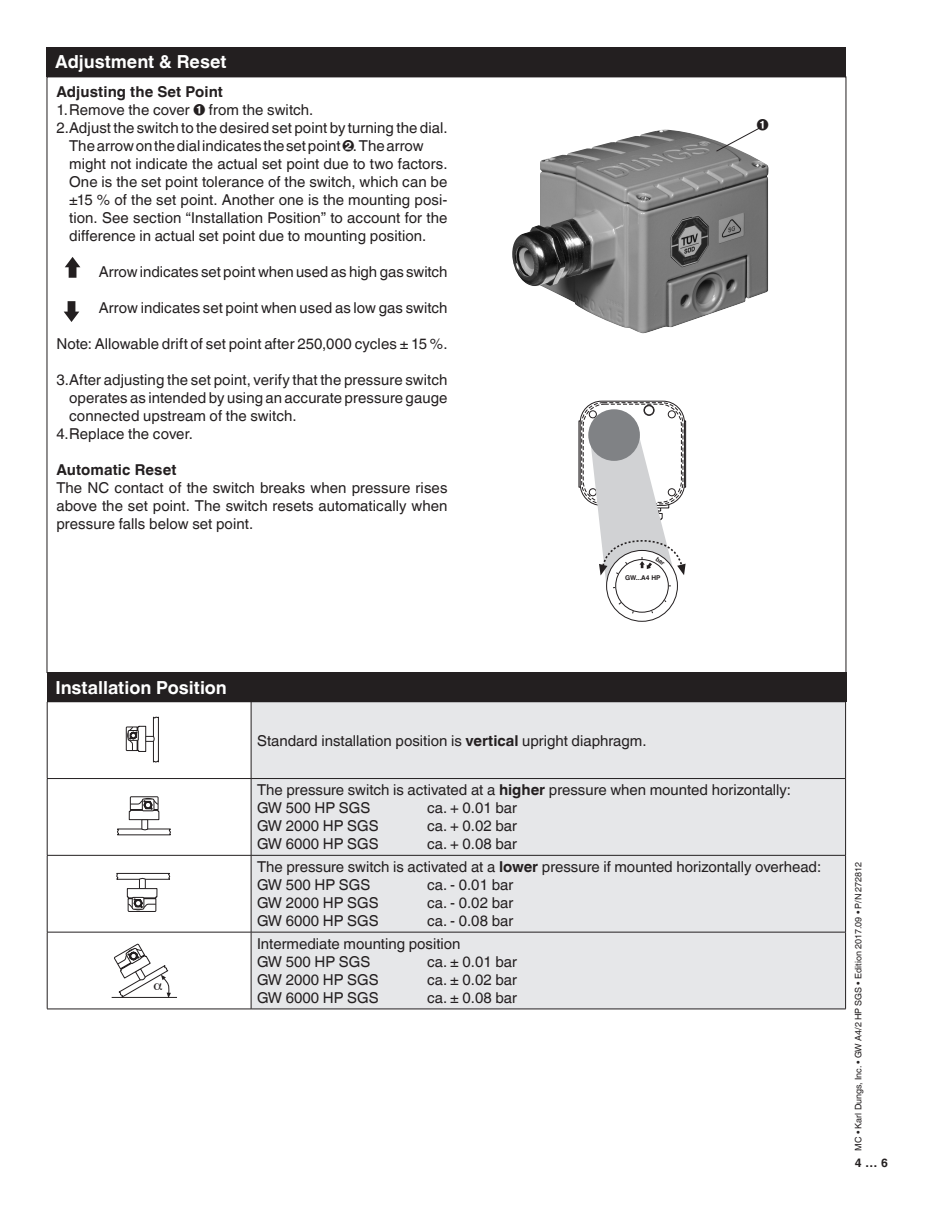
<style>
.page{position:relative;width:944px;height:1214px;background:#fff}
.page>*{position:absolute;margin:0;border:0;box-sizing:border-box;transform-origin:0 0}
.Überschrift_12_Pt_fe{font:700 18px "Helvetica World";color:#fff}
.Text_8_Pt_Blocksatz{font:15px/18px "Helvetica World";letter-spacing:.005em;color:#231f20;text-align:justify}
._10p-leicht{font:15px "Helvetica World";color:#231f20}
.Text_8_Pt_Blocksatz-2{font:700 15px "Helvetica World";letter-spacing:.005em;color:#231f20}
.t1{font:700 12px "Helvetica World";color:#231f20}
.t2{font:9px "Helvetica World";color:#231f20}
.t3{font:700 6.6px "Helvetica World";color:#231f20}
.s1{font-weight:700}
</style>
<div class="page">
<svg style="left:48px;top:702px;width:203px;height:306px"></svg>
<div style="left:252px;top:702px;width:593px;height:306px;background:#e6e7e9"></div>
<hr style="left:47px;top:702px;width:1px;height:76px;background:#231f20">
<hr style="left:251px;top:702px;width:1px;height:76px;background:#231f20">
<hr style="left:845px;top:702px;width:1px;height:76px;background:#231f20">
<hr style="left:47px;top:778px;width:204px;height:1px;background:#231f20">
<hr style="left:47px;top:778px;width:1px;height:77px;background:#231f20">
<hr style="left:251px;top:778px;width:594px;height:1px;background:#231f20">
<hr style="left:251px;top:778px;width:1px;height:77px;background:#231f20">
<hr style="left:845px;top:778px;width:1px;height:77px;background:#231f20">
<hr style="left:47px;top:855px;width:204px;height:1px;background:#231f20">
<hr style="left:47px;top:855px;width:1px;height:77px;background:#231f20">
<hr style="left:251px;top:855px;width:594px;height:1px;background:#231f20">
<hr style="left:251px;top:855px;width:1px;height:77px;background:#231f20">
<hr style="left:845px;top:855px;width:1px;height:77px;background:#231f20">
<hr style="left:47px;top:932px;width:204px;height:1px;background:#231f20">
<hr style="left:47px;top:932px;width:1px;height:76px;background:#231f20">
<hr style="left:251px;top:932px;width:594px;height:1px;background:#231f20">
<hr style="left:251px;top:932px;width:1px;height:76px;background:#231f20">
<hr style="left:845px;top:932px;width:1px;height:76px;background:#231f20">
<hr style="left:47px;top:1008px;width:204px;height:1px;background:#231f20">
<hr style="left:251px;top:1008px;width:594px;height:1px;background:#231f20">
<svg style="left:126px;top:716px;width:33px;height:46px"></svg>
<svg style="left:116px;top:796px;width:55px;height:39px"></svg>
<svg style="left:116px;top:873px;width:55px;height:39px"></svg>
<div style="left:47px;top:672px;width:799px;height:30px;background:#231f20"></div>
<div style="left:682px;top:420px;width:4px;height:67px;border:1px solid #231f20"></div>
<svg style="left:65px;top:257px;width:15px;height:21px"></svg>
<svg style="left:64px;top:301px;width:15px;height:21px"></svg>
<div style="left:47px;top:47px;width:799px;height:30px;background:#231f20"></div>
<img style="left:512px;top:130px;width:256px;height:204px">
<svg style="left:213px;top:702px;width:7px;height:2px"></svg>
<svg style="left:224px;top:821px;width:8px;height:7px"></svg>
<svg style="left:111px;top:943px;width:67px;height:55px"></svg>
<svg style="left:148px;top:846px;width:9px;height:6px"></svg>
<svg style="left:716px;top:126px;width:52px;height:26px"></svg>
<svg style="left:581px;top:402px;width:104px;height:212px"></svg>
<p class="Überschrift_12_Pt_fe" style="left:55px;top:51px;width:172px">Adjustment &amp; Reset</p>
<p class="Text_8_Pt_Blocksatz-2" style="left:56px;top:83px;width:168px">Adjusting the Set Point</p>
<p class="Text_8_Pt_Blocksatz" style="left:56px;top:101px;width:135px">1.Remove the cover</p>
<p class="Text_8_Pt_Blocksatz" style="left:209px;top:101px;width:106px">from the switch.</p>
<p class="Text_8_Pt_Blocksatz" style="left:56px;top:119px;width:392px">2.Adjust the switch to the desired set point by turning the dial.</p>
<p class="Text_8_Pt_Blocksatz" style="left:69px;top:137px;width:380px;text-align:left">The arrow on the dial indicates the set point . The arrow might not indicate the actual set point due to two factors.<br>One is the set point tolerance of the switch, which can be ±15 % of the set point. Another one is the mounting posi&shy;tion. See section “Installation Position” to account for the difference in actual set point due to mounting position.</p>
<p class="Text_8_Pt_Blocksatz" style="left:99px;top:263px;width:350px">Arrow indicates set point when used as high gas switch</p>
<p class="Text_8_Pt_Blocksatz" style="left:99px;top:299px;width:350px">Arrow indicates set point when used as low gas switch</p>
<p class="Text_8_Pt_Blocksatz" style="left:56px;top:335px;width:392px">Note: Allowable drift of set point after 250,000 cycles ± 15 %.</p>
<p class="Text_8_Pt_Blocksatz" style="left:69px;top:371px;width:380px;text-indent:-13px">3.After adjusting the set point, verify that the pressure switch operates as intended by using an accurate pressure gauge connected upstream of the switch.</p>
<p class="Text_8_Pt_Blocksatz" style="left:56px;top:425px;width:138px">4.Replace the cover.</p>
<p class="Text_8_Pt_Blocksatz-2" style="left:56px;top:461px;width:122px">Automatic Reset</p>
<p class="Text_8_Pt_Blocksatz" style="left:56px;top:479px;width:392px">The NC contact of the switch breaks when pressure rises above the set point. The switch resets automatically when pressure falls below set point.</p>
<p class="t3" style="left:625px;top:573px;width:37px">GW...A4 HP</p>
<p class="Überschrift_12_Pt_fe" style="left:55px;top:677px;width:173px">Installation Position</p>
<p class="_10p-leicht" style="left:257px;top:731px;width:391px">Standard installation position is <span class="s1">vertical</span> upright diaphragm.</p>
<p class="_10p-leicht" style="left:257px;top:781px;width:535px">The pressure switch is activated at a <span class="s1">higher</span> pressure when mounted horizontally:</p>
<p class="_10p-leicht" style="left:257px;top:799px;width:115px">GW 500 HP SGS</p>
<p class="_10p-leicht" style="left:427px;top:799px;width:91px">ca. + 0.01 bar</p>
<p class="_10p-leicht" style="left:257px;top:817px;width:123px">GW 2000 HP SGS</p>
<p class="_10p-leicht" style="left:427px;top:817px;width:91px">ca. + 0.02 bar</p>
<p class="_10p-leicht" style="left:257px;top:835px;width:123px">GW 6000 HP SGS</p>
<p class="_10p-leicht" style="left:427px;top:835px;width:91px">ca. + 0.08 bar</p>
<p class="_10p-leicht" style="left:257px;top:858px;width:565px">The pressure switch is activated at a <span class="s1">lower</span> pressure if mounted horizontally overhead:</p>
<p class="_10p-leicht" style="left:257px;top:876px;width:115px">GW 500 HP SGS</p>
<p class="_10p-leicht" style="left:427px;top:876px;width:87px">ca. - 0.01 bar</p>
<p class="_10p-leicht" style="left:257px;top:894px;width:123px">GW 2000 HP SGS</p>
<p class="_10p-leicht" style="left:427px;top:894px;width:87px">ca. - 0.02 bar</p>
<p class="_10p-leicht" style="left:257px;top:912px;width:123px">GW 6000 HP SGS</p>
<p class="_10p-leicht" style="left:427px;top:912px;width:87px">ca. - 0.08 bar</p>
<p class="_10p-leicht" style="left:257px;top:935px;width:205px">Intermediate mounting position</p>
<p class="_10p-leicht" style="left:257px;top:953px;width:115px">GW 500 HP SGS</p>
<p class="_10p-leicht" style="left:427px;top:953px;width:91px">ca. ± 0.01 bar</p>
<p class="_10p-leicht" style="left:257px;top:971px;width:123px">GW 2000 HP SGS</p>
<p class="_10p-leicht" style="left:427px;top:971px;width:91px">ca. ± 0.02 bar</p>
<p class="_10p-leicht" style="left:257px;top:989px;width:123px">GW 6000 HP SGS</p>
<p class="_10p-leicht" style="left:427px;top:989px;width:91px">ca. ± 0.08 bar</p>
<p class="t2" style="left:853px;top:1150px;width:290px;rotate:-90deg">MC • Karl Dungs, Inc. • GW A4/2 HP SGS • Edition 2017.09 • P/N 272812</p>
<p class="t1" style="left:854px;top:1155px;width:35px">4 … 6</p>
</div>
